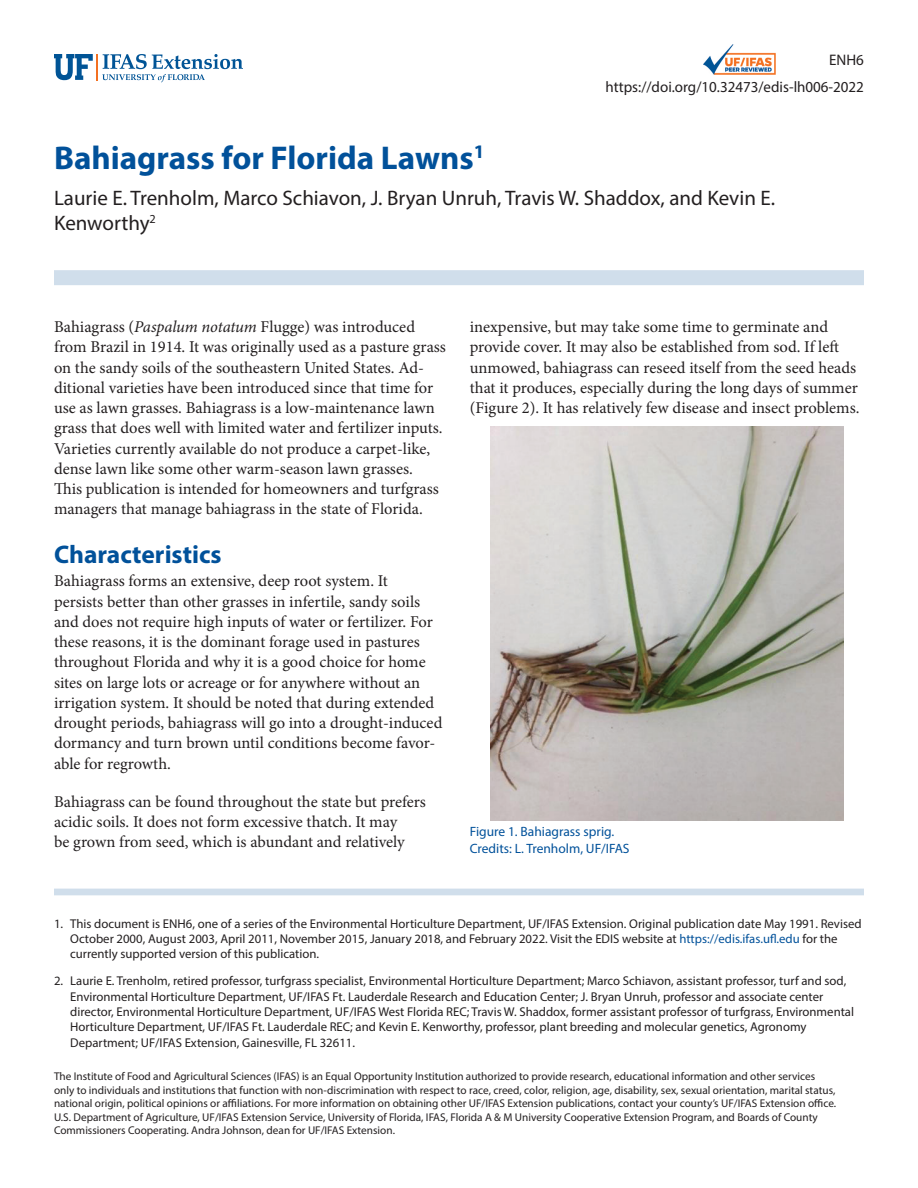
<style>
.page{position:relative;width:918px;height:1188px;background:#fff}
.page>*{position:absolute;margin:0;border:0;box-sizing:border-box;transform-origin:0 0}
.TitleRegular{font:700 33px "Myriad Pro";color:#01519a}
.SectionHeading0{font:700 25.5px "Myriad Pro";color:#01519a}
.Author{font:21px/25.2px "Myriad Pro";color:#231f20}
.Paragraph{font:16.5px/20.2px "Minion Pro";color:#231f20}
.PubNumber{font:15.3px "Myriad Pro";color:#231f20}
.t1{font:13.5px/16.5px "Myriad Pro";color:#01519a}
.t2{font:12.75px/15.3px "Myriad Pro";color:#231f20}
.Disclaimer{font:11.25px/13.5px "Myriad Pro";color:#231f20}
.s1{font-style:italic}
.s2{color:#01519a}
</style>
<div class="page">
<img style="left:703px;top:44px;width:72px;height:31px">
<svg style="left:54px;top:54px;width:189px;height:28px"></svg>
<div style="left:54px;top:270px;width:810px;height:15px;background:#d0deeb"></div>
<div style="left:54px;top:889px;width:810px;height:6px;background:#d0deeb"></div>
<img style="left:490px;top:427px;width:354px;height:394px">
<p class="PubNumber" style="left:829px;top:51px;width:36px">ENH6</p>
<p class="PubNumber" style="left:606px;top:78px;width:260px">https://doi.org/10.32473/edis-lh006-2022</p>
<p class="TitleRegular" style="left:54px;top:136px;width:432px">Bahiagrass for Florida Lawns<sup>1</sup></p>
<p class="Author" style="left:54px;top:185px;width:723px">Laurie E. Trenholm, Marco Schiavon, J. Bryan Unruh, Travis W. Shaddox, and Kevin E.<br>Kenworthy<sup>2</sup></p>
<p class="Paragraph" style="left:54px;top:317px;width:393px">Bahiagrass (<span class="s1">Paspalum notatum</span> Flugge) was introduced from Brazil in 1914. It was originally used as a pasture grass on the sandy soils of the southeastern United States. Ad&shy;ditional varieties have been introduced since that time for use as lawn grasses. Bahiagrass is a low-maintenance lawn grass that does well with limited water and fertilizer inputs.<br>Varieties currently available do not produce a carpet-like, dense lawn like some other warm-season lawn grasses.<br>This publication is intended for homeowners and turfgrass managers that manage bahiagrass in the state of Florida.</p>
<p class="SectionHeading0" style="left:54px;top:538px;width:169px">Characteristics</p>
<p class="Paragraph" style="left:54px;top:571px;width:390px">Bahiagrass forms an extensive, deep root system. It<br>persists better than other grasses in infertile, sandy soils and does not require high inputs of water or fertilizer. For these reasons, it is the dominant forage used in pastures throughout Florida and why it is a good choice for home sites on large lots or acreage or for anywhere without an irrigation system. It should be noted that during extended drought periods, bahiagrass will go into a drought-induced dormancy and turn brown until conditions become favor&shy;able for regrowth.</p>
<p class="Paragraph" style="left:54px;top:792px;width:373px">Bahiagrass can be found throughout the state but prefers acidic soils. It does not form excessive thatch. It may<br>be grown from seed, which is abundant and relatively</p>
<p class="Paragraph" style="left:470px;top:317px;width:391px">inexpensive, but may take some time to germinate and provide cover. It may also be established from sod. If left unmowed, bahiagrass can reseed itself from the seed heads that it produces, especially during the long days of summer (Figure 2). It has relatively few disease and insect problems.</p>
<p class="t1" style="left:470px;top:823px;width:161px">Figure 1. Bahiagrass sprig.<br>Credits: L. Trenholm, UF/IFAS</p>
<p class="t2" style="left:70px;top:916px;width:793px;text-indent:-16px">1. This document is ENH6, one of a series of the Environmental Horticulture Department, UF/IFAS Extension. Original publication date May 1991. Revised<br>October 2000, August 2003, April 2011, November 2015, January 2018, and February 2022. Visit the EDIS website at <span class="s2">https://edis.ifas.ufl.edu</span> for the currently supported version of this publication.</p>
<p class="t2" style="left:70px;top:973px;width:785px;text-indent:-16px">2. Laurie E. Trenholm, retired professor, turfgrass specialist, Environmental Horticulture Department; Marco Schiavon, assistant professor, turf and sod, Environmental Horticulture Department, UF/IFAS Ft. Lauderdale Research and Education Center; J. Bryan Unruh, professor and associate center director, Environmental Horticulture Department, UF/IFAS West Florida REC; Travis W. Shaddox, former assistant professor of turfgrass, Environmental Horticulture Department, UF/IFAS Ft. Lauderdale REC; and Kevin E. Kenworthy, professor, plant breeding and molecular genetics, Agronomy Department; UF/IFAS Extension, Gainesville, FL 32611.</p>
<p class="Disclaimer" style="left:54px;top:1069px;width:784px">The Institute of Food and Agricultural Sciences (IFAS) is an Equal Opportunity Institution authorized to provide research, educational information and other services only to individuals and institutions that function with non-discrimination with respect to race, creed, color, religion, age, disability, sex, sexual orientation, marital status, national origin, political opinions or affiliations. For more information on obtaining other UF/IFAS Extension publications, contact your county’s UF/IFAS Extension office.<br>U.S. Department of Agriculture, UF/IFAS Extension Service, University of Florida, IFAS, Florida A &amp; M University Cooperative Extension Program, and Boards of County Commissioners Cooperating. Andra Johnson, dean for UF/IFAS Extension.</p>
</div>
